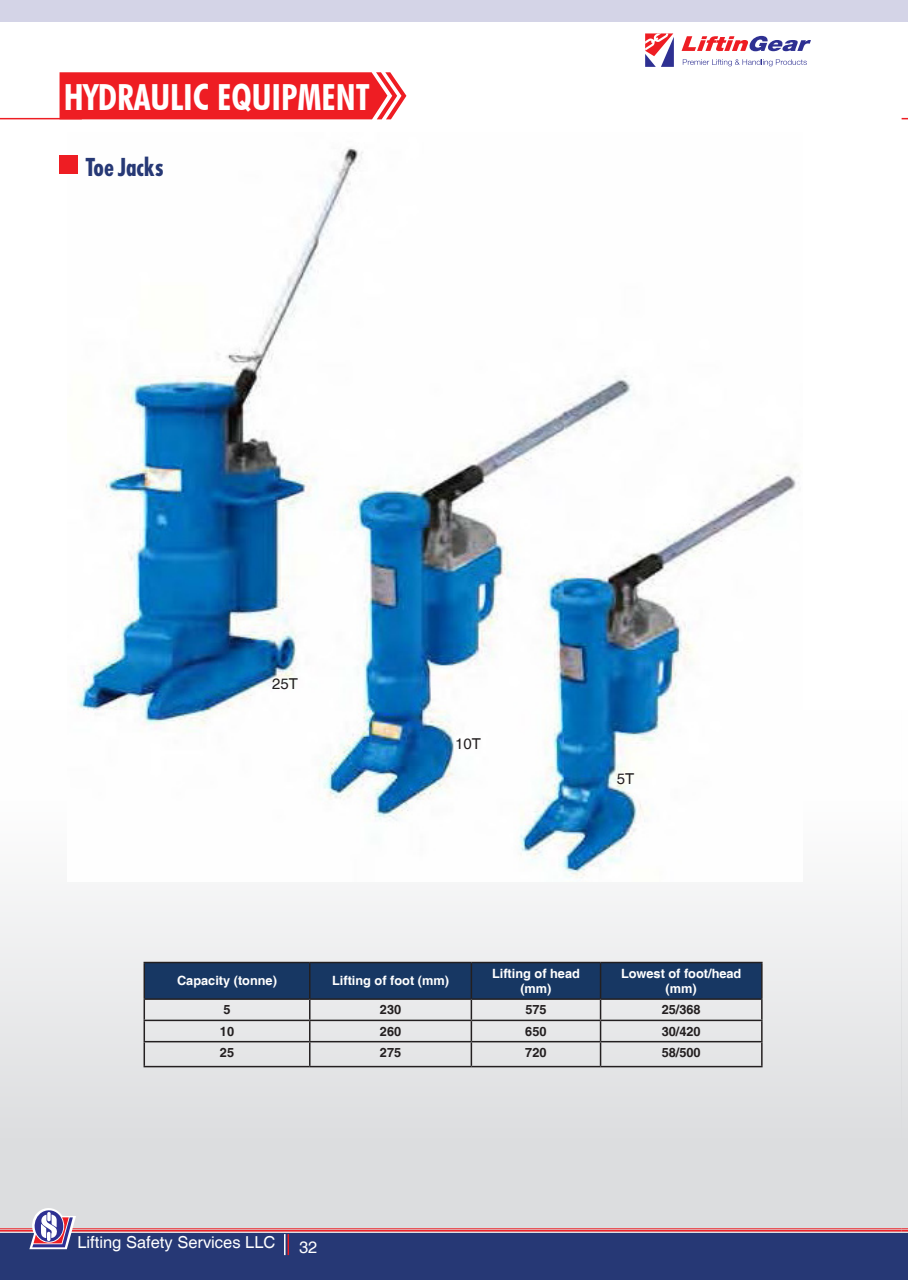
<style>
.page{position:relative;width:908px;height:1280px;background:#fff}
.page>*{position:absolute;margin:0;border:0;box-sizing:border-box;transform-origin:0 0}
.Heading-Main{font:700 condensed 36px "Futura BT";color:#fff}
.Sub_Heading{font:700 condensed 24px "Futura Std";color:#263875}
.t1{font:16.5px "Helvetica";color:#fff}
.t2{font:15px "Helvetica";color:#231f20}
.t3{font:700 12.75px/15.3px "Helvetica";color:#fff;text-align:center}
.t4{font:700 12.75px "Helvetica";color:#231f20}
</style>
<div class="page">
<svg style="left:901px;top:841px;width:7px;height:392px;fill:#e5e6e7"></svg>
<div style="left:0;top:711px;width:901px;height:553px;background:linear-gradient(to bottom,#fff,#d4d2d5)"></div>
<div style="left:901px;top:1233px;width:7px;height:47px;background:#263875"></div>
<div style="left:0;top:1233px;width:901px;height:47px;background:#263875"></div>
<svg style="left:901px;top:1228px;width:7px;height:3px"></svg>
<hr style="left:0;top:1228px;width:901px;height:1px;background:#ee1d23">
<hr style="left:0;top:1230px;width:901px;height:1px;background:#ee1d23">
<svg style="left:29px;top:1206px;width:47px;height:43px"></svg>
<hr style="left:287px;top:1234px;width:2px;height:21px;background:#ee1d23">
<svg style="left:284px;top:1234px;width:1px;height:21px"></svg>
<svg style="left:645px;top:33px;width:29px;height:34px"></svg>
<svg style="left:681px;top:36px;width:130px;height:15px"></svg>
<svg style="left:683px;top:59px;width:124px;height:7px"></svg>
<div style="left:0;top:0;width:901px;height:21px;background:#d4d4e7"></div>
<div style="left:901px;top:0;width:7px;height:21px;background:#d4d4e7"></div>
<img style="left:68px;top:147px;width:735px;height:734px">
<svg style="left:144px;top:963px;width:618px;height:103px;background:#98a3b3"></svg>
<hr style="left:144px;top:1066px;width:166px;height:1px;background:#231f20">
<hr style="left:310px;top:1066px;width:161px;height:1px;background:#231f20">
<hr style="left:471px;top:1066px;width:129px;height:1px;background:#231f20">
<hr style="left:600px;top:1066px;width:162px;height:1px;background:#231f20">
<hr style="left:144px;top:962px;width:166px;height:1px;background:#231f20">
<hr style="left:144px;top:963px;width:1px;height:35px;background:#231f20">
<hr style="left:144px;top:998px;width:166px;height:2px;background:#231f20">
<hr style="left:310px;top:962px;width:161px;height:1px;background:#231f20">
<hr style="left:309px;top:963px;width:1px;height:35px;background:#231f20">
<hr style="left:310px;top:998px;width:161px;height:2px;background:#231f20">
<hr style="left:471px;top:962px;width:129px;height:1px;background:#231f20">
<hr style="left:471px;top:963px;width:1px;height:35px;background:#231f20">
<hr style="left:471px;top:998px;width:129px;height:2px;background:#231f20">
<hr style="left:600px;top:962px;width:162px;height:1px;background:#231f20">
<hr style="left:600px;top:963px;width:1px;height:35px;background:#231f20">
<hr style="left:761px;top:963px;width:1px;height:35px;background:#231f20">
<hr style="left:600px;top:998px;width:162px;height:2px;background:#231f20">
<svg style="left:60px;top:72px;width:346px;height:47px;background:#ee282e"></svg>
<div style="left:60px;top:155px;width:18px;height:19px;background:#ee1d23"></div>
<hr style="left:0;top:118px;width:82px;height:1px;background:#ee1d23">
<p class="Heading-Main" style="left:64px;top:75px;width:307px">HYDRAULIC EQUIPMENT</p>
<p class="Sub_Heading" style="left:85px;top:152px;width:80px">Toe Jacks</p>
<p class="t2" style="left:272px;top:675px;width:27px">25T</p>
<p class="t2" style="left:455px;top:734px;width:27px">10T</p>
<p class="t2" style="left:617px;top:770px;width:19px">5T</p>
<p class="t3" style="left:177px;top:974px;width:101px">Capacity (tonne)</p>
<p class="t3" style="left:332px;top:974px;width:118px">Lifting of foot (mm)</p>
<p class="t3" style="left:492px;top:966px;width:89px">Lifting of head (mm)</p>
<p class="t3" style="left:621px;top:966px;width:122px">Lowest of foot/head</p>
<p class="t3" style="left:665px;top:981px;width:33px">(mm)</p>
<p class="t4" style="left:223px;top:1002px;width:9px">5</p>
<p class="t4" style="left:380px;top:1002px;width:23px">230</p>
<p class="t4" style="left:525px;top:1002px;width:23px">575</p>
<p class="t4" style="left:662px;top:1002px;width:40px">25/368</p>
<p class="t4" style="left:220px;top:1023px;width:16px">10</p>
<p class="t4" style="left:380px;top:1023px;width:23px">260</p>
<p class="t4" style="left:525px;top:1023px;width:23px">650</p>
<p class="t4" style="left:662px;top:1023px;width:40px">30/420</p>
<p class="t4" style="left:220px;top:1045px;width:16px">25</p>
<p class="t4" style="left:380px;top:1045px;width:23px">275</p>
<p class="t4" style="left:525px;top:1045px;width:23px">720</p>
<p class="t4" style="left:662px;top:1045px;width:40px">58/500</p>
<p class="t1" style="left:77px;top:1233px;width:200px">Lifting Safety Services LLC</p>
<p class="t1" style="left:299px;top:1238px;width:20px">32</p>
</div>
